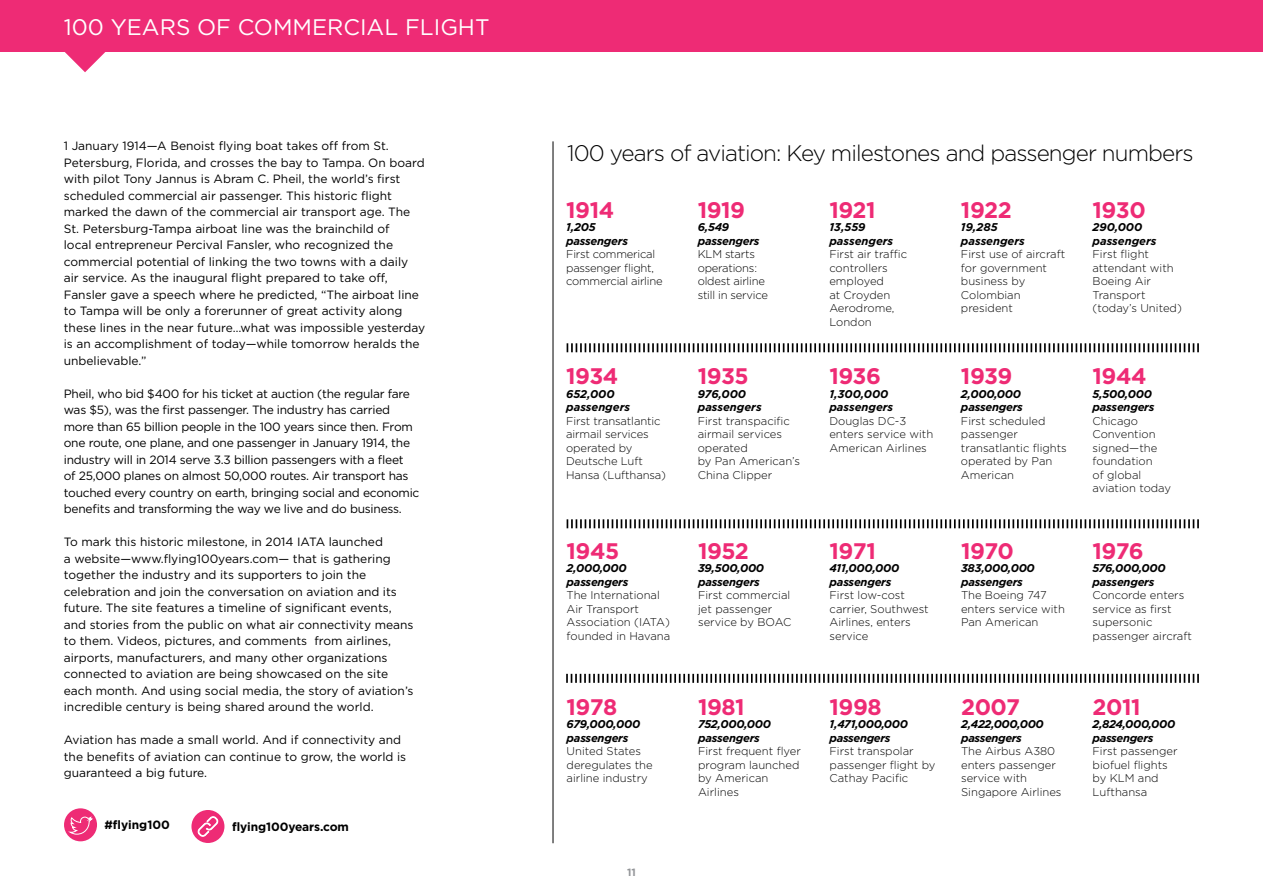
<style>
.page{position:relative;width:1263px;height:893px;background:#fff}
.page>*{position:absolute;margin:0;border:0;box-sizing:border-box;transform-origin:0 0}
.t1{font:700 22.5px "Gotham";letter-spacing:-.02em;color:#ee2b75}
.t2{font:300 22.5px "Gotham";letter-spacing:-.04em;color:#000}
.t3{font:22.5px "Gotham";color:#fff}
.t4{font:12px/16.5px "Gotham";color:#000}
.t5{font:12px/16.5px "Gotham";letter-spacing:-.02em;color:#000}
.t6{font:700 12px "Gotham";letter-spacing:-.01em;color:#000}
.t7{font:300 11.25px/13.5px "Gotham";color:#000}
.t8{font:italic 700 11.25px/13.5px "Gotham";letter-spacing:-.02em;color:#000}
.t9{font:italic 700 11.25px/13.5px "Gotham";color:#000}
.t10{font:300 11.25px/13.5px "Gotham";letter-spacing:-.02em;color:#000}
.t11{font:700 10.5px "Gotham";color:#939598}
</style>
<div class="page">
<div style="left:0;top:0;width:1263px;height:51px;background:#ee2b75"></div>
<svg style="left:64px;top:51px;width:42px;height:21px"></svg>
<svg style="left:567px;top:343px;width:632px;height:9px"></svg>
<svg style="left:567px;top:519px;width:632px;height:9px"></svg>
<svg style="left:566px;top:674px;width:633px;height:9px"></svg>
<hr style="left:553px;top:141px;width:1px;height:702px;background:#000">
<div style="left:191px;top:810px;width:33px;height:33px;background:#ee2b75;border-radius:50%"></div>
<svg style="left:197px;top:816px;width:22px;height:21px"></svg>
<div style="left:64px;top:808px;width:33px;height:33px;background:#ee2b75;border-radius:50%"></div>
<svg style="left:67px;top:816px;width:26px;height:19px"></svg>
<h1 class="t3" style="left:64px;top:15px;width:64px">100 year</h1>
<h1 class="t3" style="left:176px;top:15px;width:151px">s of commercial</h1>
<h1 class="t3" style="left:405px;top:15px;width:15px">flight</h1>
<p class="t4" style="left:64px;top:137px;width:363px">1 January 1914—A Benoist flying boat takes off from St.<br>Petersburg, Florida, and crosses the bay to Tampa. On board with pilot Tony Jannus is Abram C. Pheil, the world’s first scheduled commercial air passenger. This historic flight marked the dawn of the commercial air transport age. The St. Petersburg-Tampa airboat line was the brainchild of<br>local entrepreneur Percival Fansler, who recognized the commercial potential of linking the two towns with a daily air service. As the inaugural flight prepared to take off, Fansler gave a speech where he predicted, “The airboat line to Tampa will be only a forerunner of great activity along these lines in the near future…what was impossible yesterday is an accomplishment of today—while tomorrow heralds the unbelievable.”</p>
<p class="t5" style="left:64px;top:385px;width:357px">Pheil, who bid $400 for his ticket at auction (the regular fare was $5), was the first passenger. The industry has carried more than 65 billion people in the 100 years since then. From one route, one plane, and one passenger in January 1914, the industry will in 2014 serve 3.3 billion passengers with a fleet<br>of 25,000 planes on almost 50,000 routes. Air transport has touched every country on earth, bringing social and economic benefits and transforming the way we live and do business.</p>
<p class="t4" style="left:64px;top:533px;width:351px">To mark this historic milestone, in 2014 IATA launched<br>a website—www.flying100years.com— that is gathering together the industry and its supporters to join the celebration and join the conversation on aviation and its future. The site features a timeline of significant events, and stories from the public on what air connectivity means to them. Videos, pictures, and comments from airlines, airports, manufacturers, and many other organizations connected to aviation are being showcased on the site each month. And using social media, the story of aviation’s incredible century is being shared around the world.</p>
<p class="t4" style="left:64px;top:731px;width:344px">Aviation has made a small world. And if connectivity and the benefits of aviation can continue to grow, the world is guaranteed a big future.</p>
<p class="t6" style="left:104px;top:818px;width:67px">#flying100</p>
<p class="t6" style="left:232px;top:820px;width:118px">flying100years.com</p>
<h1 class="t2" style="left:567px;top:141px;width:628px">100 years of aviation: Key milestones and passenger numbers</h1>
<h1 class="t1" style="left:566px;top:197px;width:50px">1914</h1>
<p class="t8" style="left:566px;top:220px;width:63px">1,205 passengers</p>
<p class="t10" style="left:566px;top:247px;width:98px">First commerical passenger flight, commercial airline</p>
<h1 class="t1" style="left:698px;top:197px;width:49px">1919</h1>
<p class="t8" style="left:698px;top:220px;width:63px">6,549 passengers</p>
<p class="t10" style="left:698px;top:247px;width:72px">KLM starts operations: oldest airline still in service</p>
<h1 class="t1" style="left:829px;top:197px;width:48px">1921</h1>
<p class="t9" style="left:829px;top:220px;width:65px">13,559 passengers</p>
<p class="t7" style="left:829px;top:247px;width:79px">First air traffic controllers employed<br>at Croyden<br>Aerodrome,<br>London</p>
<h1 class="t1" style="left:961px;top:197px;width:52px">1922</h1>
<p class="t9" style="left:961px;top:220px;width:65px">19,285 passengers</p>
<p class="t7" style="left:961px;top:247px;width:106px">First use of aircraft for government business by<br>Colombian president</p>
<h1 class="t1" style="left:1092px;top:197px;width:55px">1930</h1>
<p class="t9" style="left:1092px;top:220px;width:65px">290,000 passengers</p>
<p class="t7" style="left:1092px;top:247px;width:91px">First flight attendant with<br>Boeing Air<br>Transport (today’s United)</p>
<h1 class="t1" style="left:566px;top:363px;width:54px">1934</h1>
<p class="t9" style="left:566px;top:387px;width:65px">652,000 passengers</p>
<p class="t7" style="left:566px;top:414px;width:101px">First transatlantic airmail services operated by<br>Deutsche Luft<br>Hansa (Lufthansa)</p>
<h1 class="t1" style="left:567px;top:538px;width:54px">1945</h1>
<p class="t8" style="left:567px;top:562px;width:63px">2,000,000 passengers</p>
<p class="t7" style="left:567px;top:589px;width:105px">The International<br>Air Transport<br>Association (IATA) founded in Havana</p>
<h1 class="t1" style="left:567px;top:694px;width:52px">1978</h1>
<p class="t8" style="left:567px;top:717px;width:75px">679,000,000 passengers</p>
<p class="t7" style="left:567px;top:744px;width:88px">United States deregulates the airline industry</p>
<h1 class="t1" style="left:698px;top:363px;width:52px">1935</h1>
<p class="t9" style="left:698px;top:387px;width:65px">976,000 passengers</p>
<p class="t7" style="left:698px;top:414px;width:104px">First transpacific airmail services operated<br>by Pan American’s<br>China Clipper</p>
<h1 class="t1" style="left:698px;top:538px;width:52px">1952</h1>
<p class="t8" style="left:698px;top:562px;width:68px">39,500,000 passengers</p>
<p class="t7" style="left:698px;top:589px;width:95px">First commercial jet passenger service by BOAC</p>
<h1 class="t1" style="left:698px;top:694px;width:48px">1981</h1>
<p class="t8" style="left:698px;top:717px;width:74px">752,000,000 passengers</p>
<p class="t7" style="left:698px;top:744px;width:104px">First frequent flyer program launched by American<br>Airlines</p>
<h1 class="t1" style="left:829px;top:363px;width:53px">1936</h1>
<p class="t9" style="left:829px;top:387px;width:65px">1,300,000 passengers</p>
<p class="t7" style="left:829px;top:414px;width:105px">Douglas DC-3 enters service with<br>American Airlines</p>
<h1 class="t1" style="left:961px;top:363px;width:53px">1939</h1>
<p class="t8" style="left:961px;top:387px;width:63px">2,000,000 passengers</p>
<p class="t7" style="left:961px;top:414px;width:107px">First scheduled passenger transatlantic flights operated by Pan<br>American</p>
<h1 class="t1" style="left:829px;top:538px;width:48px">1971</h1>
<p class="t8" style="left:829px;top:562px;width:71px">411,000,000 passengers</p>
<p class="t7" style="left:829px;top:589px;width:101px">First low-cost carrier, Southwest<br>Airlines, enters service</p>
<h1 class="t1" style="left:829px;top:694px;width:54px">1998</h1>
<p class="t8" style="left:829px;top:717px;width:80px">1,471,000,000 passengers</p>
<p class="t7" style="left:829px;top:744px;width:107px">First transpolar passenger flight by<br>Cathay Pacific</p>
<h1 class="t1" style="left:961px;top:538px;width:54px">1970</h1>
<p class="t8" style="left:961px;top:562px;width:75px">383,000,000 passengers</p>
<p class="t7" style="left:961px;top:589px;width:105px">The Boeing 747 enters service with<br>Pan American</p>
<h1 class="t1" style="left:961px;top:694px;width:60px">2007</h1>
<p class="t8" style="left:961px;top:717px;width:84px">2,422,000,000 passengers</p>
<p class="t7" style="left:961px;top:744px;width:102px">The Airbus A380 enters passenger service with<br>Singapore Airlines</p>
<h1 class="t1" style="left:1092px;top:363px;width:56px">1944</h1>
<p class="t8" style="left:1092px;top:387px;width:63px">5,500,000 passengers</p>
<p class="t7" style="left:1092px;top:414px;width:80px">Chicago<br>Convention signed—the foundation<br>of global aviation today</p>
<h1 class="t1" style="left:1092px;top:538px;width:53px">1976</h1>
<p class="t8" style="left:1092px;top:562px;width:75px">576,000,000 passengers</p>
<p class="t7" style="left:1092px;top:589px;width:101px">Concorde enters service as first supersonic passenger aircraft</p>
<h1 class="t1" style="left:1092px;top:694px;width:49px">2011</h1>
<p class="t8" style="left:1092px;top:717px;width:84px">2,824,000,000 passengers</p>
<p class="t7" style="left:1092px;top:744px;width:86px">First passenger biofuel flights by KLM and<br>Lufthansa</p>
<p class="t11" style="left:627px;top:866px;width:10px">11</p>
</div>
